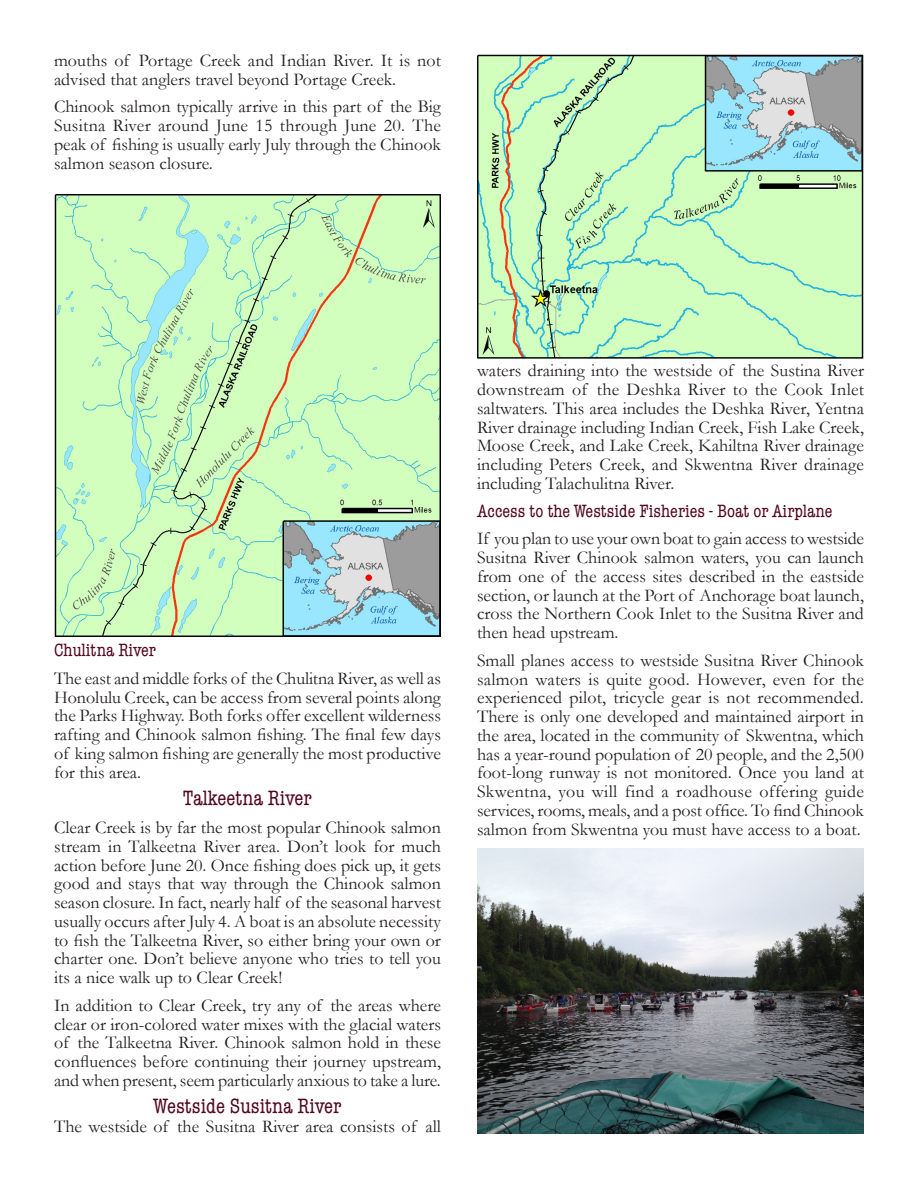
<style>
.page{position:relative;width:918px;height:1188px;background:#fff}
.page>*{position:absolute;margin:0;border:0;box-sizing:border-box;transform-origin:0 0}
.Subhead_1{font:condensed 21px "American Typewriter ITC Pro";color:#520820}
.Subhead_1-2{font:18px/18.8px "Garamond";color:#231f20;text-align:justify}
.Subhead_1-3{font:condensed 18px "American Typewriter ITC Pro";color:#520820}
</style>
<div class="page">
<img style="left:477px;top:849px;width:387px;height:285px">
<img style="left:54px;top:194px;width:387px;height:443px">
<img style="left:477px;top:54px;width:387px;height:304px">
<p class="Subhead_1-2" style="left:54px;top:50px;width:389px">mouths of Portage Creek and Indian River. It is not advised that anglers travel beyond Portage Creek.</p>
<p class="Subhead_1-2" style="left:54px;top:97px;width:389px">Chinook salmon typically arrive in this part of the Big Susitna River around June 15 through June 20. The peak of fishing is usually early July through the Chinook salmon season closure.</p>
<p class="Subhead_1-3" style="left:54px;top:640px;width:104px">Chulitna River</p>
<p class="Subhead_1-2" style="left:54px;top:668px;width:389px">The east and middle forks of the Chulitna River, as well as Honolulu Creek, can be access from several points along the Parks Highway. Both forks offer excellent wilderness rafting and Chinook salmon fishing. The final few days of king salmon fishing are generally the most productive for this area.</p>
<p class="Subhead_1" style="left:183px;top:786px;width:131px">Talkeetna River</p>
<p class="Subhead_1-2" style="left:54px;top:818px;width:389px">Clear Creek is by far the most popular Chinook salmon stream in Talkeetna River area. Don’t look for much action before June 20. Once fishing does pick up, it gets good and stays that way through the Chinook salmon season closure. In fact, nearly half of the seasonal harvest usually occurs after July 4. A boat is an absolute necessity to fish the Talkeetna River, so either bring your own or charter one. Don’t believe anyone who tries to tell you its a nice walk up to Clear Creek!</p>
<p class="Subhead_1-2" style="left:54px;top:995px;width:389px">In addition to Clear Creek, try any of the areas where clear or iron-colored water mixes with the glacial waters of the Talkeetna River. Chinook salmon hold in these confluences before continuing their journey upstream, and when present, seem particularly anxious to take a lure.</p>
<p class="Subhead_1" style="left:153px;top:1094px;width:190px">Westside Susitna River</p>
<p class="Subhead_1-2" style="left:54px;top:1117px;width:389px">The westside of the Susitna River area consists of all</p>
<p class="Subhead_1-2" style="left:477px;top:361px;width:389px">waters draining into the westside of the Sustina River downstream of the Deshka River to the Cook Inlet saltwaters. This area includes the Deshka River, Yentna River drainage including Indian Creek, Fish Lake Creek, Moose Creek, and Lake Creek, Kahiltna River drainage including Peters Creek, and Skwentna River drainage including Talachulitna River.</p>
<p class="Subhead_1-3" style="left:477px;top:500px;width:357px">Access to the Westside Fisheries - Boat or Airplane</p>
<p class="Subhead_1-2" style="left:477px;top:529px;width:389px">If you plan to use your own boat to gain access to westside Susitna River Chinook salmon waters, you can launch from one of the access sites described in the eastside section, or launch at the Port of Anchorage boat launch, cross the Northern Cook Inlet to the Susitna River and then head upstream.</p>
<p class="Subhead_1-2" style="left:477px;top:650px;width:389px">Small planes access to westside Susitna River Chinook salmon waters is quite good. However, even for the experienced pilot, tricycle gear is not recommended.<br>There is only one developed and maintained airport in the area, located in the community of Skwentna, which has a year-round population of 20 people, and the 2,500 foot-long runway is not monitored. Once you land at Skwentna, you will find a roadhouse offering guide services, rooms, meals, and a post office. To find Chinook salmon from Skwentna you must have access to a boat.</p>
</div>
